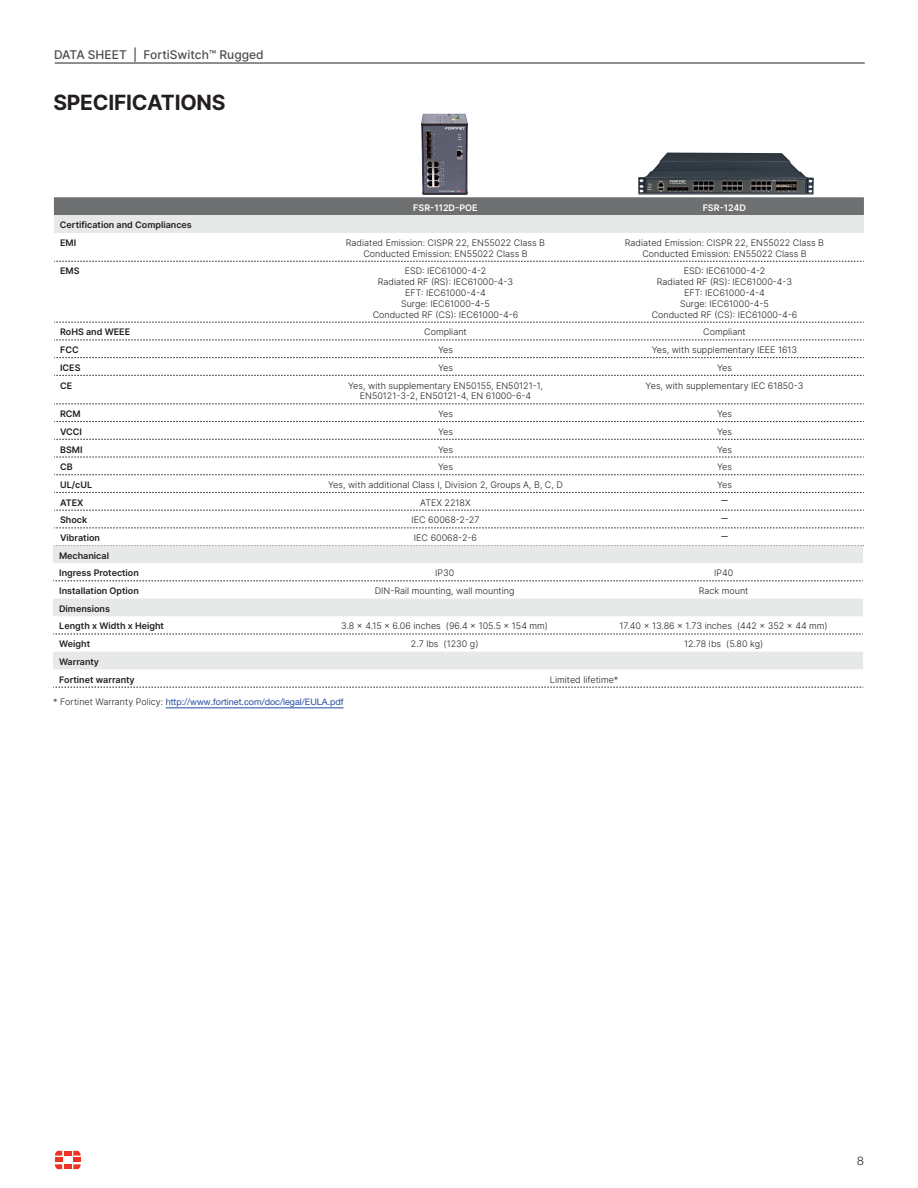
<style>
.page{position:relative;width:918px;height:1188px;background:#fff}
.page>*{position:absolute;margin:0;border:0;box-sizing:border-box;transform-origin:0 0}
.Section_Header{font:700 21px "Inter";letter-spacing:-.01em;color:#231f20}
.t1{font:500 12px "Inter";color:#4d4d4f}
.t2{font:300 12px "Helvetica Neue LT Pro";color:#231f20}
.Table_body{font:300 9px/10.8px "Inter";color:#231f20;text-align:center}
.Table_Body_Side{font:600 9px "Inter";color:#231f20}
.Fine_Print{font:9px "Helvetica Neue LT Pro";color:#214ba0}
.Table_Subheader{font:600 9px "Inter";color:#231f20}
.Table_Header{font:600 9px "Inter";color:#fff}
.Table_body-2{font:9px "Helvetica Neue LT Pro";color:#231f20}
.s1{font-family:"Inter";font-weight:300;color:#231f20}
</style>
<div class="page">
<svg style="left:55px;top:1151px;width:26px;height:18px"></svg>
<hr style="left:55px;top:63px;width:810px;height:1px;background:#231f20">
<div style="left:54px;top:197px;width:810px;height:18px;background:#6d6f71"></div>
<div style="left:54px;top:215px;width:810px;height:18px;background:#e7e8e8"></div>
<svg style="left:54px;top:340px;width:810px;height:1px"></svg>
<svg style="left:54px;top:357px;width:810px;height:1px"></svg>
<svg style="left:54px;top:375px;width:810px;height:1px"></svg>
<svg style="left:54px;top:404px;width:810px;height:1px"></svg>
<svg style="left:54px;top:421px;width:810px;height:1px"></svg>
<svg style="left:54px;top:439px;width:810px;height:1px"></svg>
<svg style="left:54px;top:457px;width:810px;height:1px"></svg>
<svg style="left:54px;top:474px;width:810px;height:1px"></svg>
<svg style="left:54px;top:492px;width:810px;height:1px"></svg>
<svg style="left:54px;top:510px;width:810px;height:1px"></svg>
<svg style="left:54px;top:528px;width:810px;height:1px"></svg>
<svg style="left:54px;top:261px;width:810px;height:1px"></svg>
<svg style="left:54px;top:322px;width:810px;height:1px"></svg>
<svg style="left:53px;top:545px;width:810px;height:124px"></svg>
<svg style="left:53px;top:687px;width:811px;height:1px"></svg>
<svg style="left:53px;top:581px;width:810px;height:1px"></svg>
<svg style="left:53px;top:634px;width:810px;height:1px"></svg>
<hr style="left:166px;top:707px;width:178px;height:1px;background:#214ba0">
<img style="left:637px;top:152px;width:177px;height:43px">
<img style="left:421px;top:113px;width:47px;height:82px">
<h2 class="t1" style="left:54px;top:46px;width:211px">DATA SHEET | FortiSwitch™ Rugged</h2>
<p class="Section_Header" style="left:53px;top:87px;width:174px">SPECIFICATIONS</p>
<p class="Table_Header" style="left:413px;top:201px;width:66px">FSR-112D-POE</p>
<p class="Table_Header" style="left:703px;top:201px;width:45px">FSR-124D</p>
<p class="Table_Subheader" style="left:60px;top:218px;width:133px">Certification and Compliances</p>
<p class="Table_Body_Side" style="left:60px;top:236px;width:18px">EMI</p>
<p class="Table_body" style="left:346px;top:237px;width:201px">Radiated Emission: CISPR 22, EN55022 Class B<br>Conducted Emission: EN55022 Class B</p>
<p class="Table_body" style="left:625px;top:237px;width:201px">Radiated Emission: CISPR 22, EN55022 Class B<br>Conducted Emission: EN55022 Class B</p>
<p class="Table_Body_Side" style="left:60px;top:265px;width:21px">EMS</p>
<p class="Table_body" style="left:373px;top:266px;width:147px">ESD: IEC61000-4-2<br>Radiated RF (RS): IEC61000-4-3<br>EFT: IEC61000-4-4<br>Surge: IEC61000-4-5<br>Conducted RF (CS): IEC61000-4-6</p>
<p class="Table_body" style="left:652px;top:266px;width:147px">ESD: IEC61000-4-2<br>Radiated RF (RS): IEC61000-4-3<br>EFT: IEC61000-4-4<br>Surge: IEC61000-4-5<br>Conducted RF (CS): IEC61000-4-6</p>
<p class="Table_Body_Side" style="left:60px;top:326px;width:72px">RoHS and WEEE</p>
<p class="Table_body" style="left:424px;top:327px;width:44px">Compliant</p>
<p class="Table_body" style="left:703px;top:327px;width:44px">Compliant</p>
<p class="Table_Body_Side" style="left:60px;top:343px;width:20px">FCC</p>
<p class="Table_body" style="left:438px;top:344px;width:16px">Yes</p>
<p class="Table_body" style="left:652px;top:344px;width:147px">Yes, with supplementary IEEE 1613</p>
<p class="Table_Body_Side" style="left:60px;top:361px;width:22px">ICES</p>
<p class="Table_body" style="left:438px;top:362px;width:16px">Yes</p>
<p class="Table_body" style="left:717px;top:362px;width:16px">Yes</p>
<p class="Table_Body_Side" style="left:60px;top:379px;width:14px">CE</p>
<p class="Table_body" style="left:348px;top:380px;width:196px">Yes, with supplementary EN50155, EN50121-1,<br>EN50121-3-2, EN50121-4, EN 61000-6-4</p>
<p class="Table_body" style="left:646px;top:380px;width:159px">Yes, with supplementary IEC 61850-3</p>
<p class="Table_Body_Side" style="left:60px;top:407px;width:22px">RCM</p>
<p class="Table_body" style="left:438px;top:408px;width:16px">Yes</p>
<p class="Table_body" style="left:717px;top:408px;width:16px">Yes</p>
<p class="Table_Body_Side" style="left:60px;top:425px;width:24px">VCCI</p>
<p class="Table_body" style="left:438px;top:426px;width:16px">Yes</p>
<p class="Table_body" style="left:717px;top:426px;width:16px">Yes</p>
<p class="Table_Body_Side" style="left:60px;top:443px;width:24px">BSMI</p>
<p class="Table_body" style="left:438px;top:444px;width:16px">Yes</p>
<p class="Table_body" style="left:717px;top:444px;width:16px">Yes</p>
<p class="Table_Body_Side" style="left:60px;top:460px;width:14px">CB</p>
<p class="Table_body" style="left:438px;top:461px;width:16px">Yes</p>
<p class="Table_body" style="left:717px;top:461px;width:16px">Yes</p>
<p class="Table_Body_Side" style="left:60px;top:478px;width:34px">UL/cUL</p>
<p class="Table_body" style="left:328px;top:479px;width:236px">Yes, with additional Class I, Division 2, Groups A, B, C, D</p>
<p class="Table_body" style="left:717px;top:479px;width:16px">Yes</p>
<p class="Table_Body_Side" style="left:60px;top:496px;width:25px">ATEX</p>
<p class="Table_body" style="left:420px;top:497px;width:52px">ATEX 2218X</p>
<p class="Table_body-2" style="left:720px;top:495px;width:10px">—</p>
<p class="Table_Body_Side" style="left:60px;top:514px;width:29px">Shock</p>
<p class="Table_body" style="left:412px;top:515px;width:69px">IEC 60068-2-27</p>
<p class="Table_body-2" style="left:720px;top:513px;width:10px">—</p>
<p class="Table_Body_Side" style="left:60px;top:531px;width:41px">Vibration</p>
<p class="Table_body" style="left:414px;top:532px;width:65px">IEC 60068-2-6</p>
<p class="Table_body-2" style="left:720px;top:530px;width:10px">—</p>
<p class="Table_Subheader" style="left:59px;top:549px;width:51px">Mechanical</p>
<p class="Table_Body_Side" style="left:59px;top:567px;width:81px">Ingress Protection</p>
<p class="Table_body" style="left:435px;top:567px;width:21px">IP30</p>
<p class="Table_body" style="left:714px;top:567px;width:21px">IP40</p>
<p class="Table_Body_Side" style="left:59px;top:584px;width:81px">Installation Option</p>
<p class="Table_body" style="left:375px;top:585px;width:141px">DIN-Rail mounting, wall mounting</p>
<p class="Table_body" style="left:699px;top:585px;width:51px">Rack mount</p>
<p class="Table_Subheader" style="left:59px;top:602px;width:52px">Dimensions</p>
<p class="Table_Body_Side" style="left:59px;top:620px;width:106px">Length x Width x Height</p>
<p class="Table_body" style="left:341px;top:621px;width:208px">3.8 x 4.15 x 6.06 inches (96.4 x 105.5 x 154 mm)</p>
<p class="Table_body" style="left:620px;top:621px;width:210px">17.40 x 13.86 x 1.73 inches (442 x 352 x 44 mm)</p>
<p class="Table_Body_Side" style="left:59px;top:637px;width:32px">Weight</p>
<p class="Table_body" style="left:411px;top:638px;width:69px">2.7 lbs (1230 g)</p>
<p class="Table_body" style="left:684px;top:638px;width:81px">12.78 lbs (5.80 kg)</p>
<p class="Table_Subheader" style="left:59px;top:655px;width:42px">Warranty</p>
<p class="Table_Body_Side" style="left:59px;top:673px;width:77px">Fortinet warranty</p>
<p class="Table_body" style="left:550px;top:674px;width:70px">Limited lifetime*</p>
<p class="Fine_Print" style="left:53px;top:696px;width:292px"><span class="s1">* Fortinet Warranty Policy:</span> http://www.fortinet.com/doc/legal/EULA.pdf</p>
<h2 class="t2" style="left:857px;top:1154px;width:8px">8</h2>
</div>
